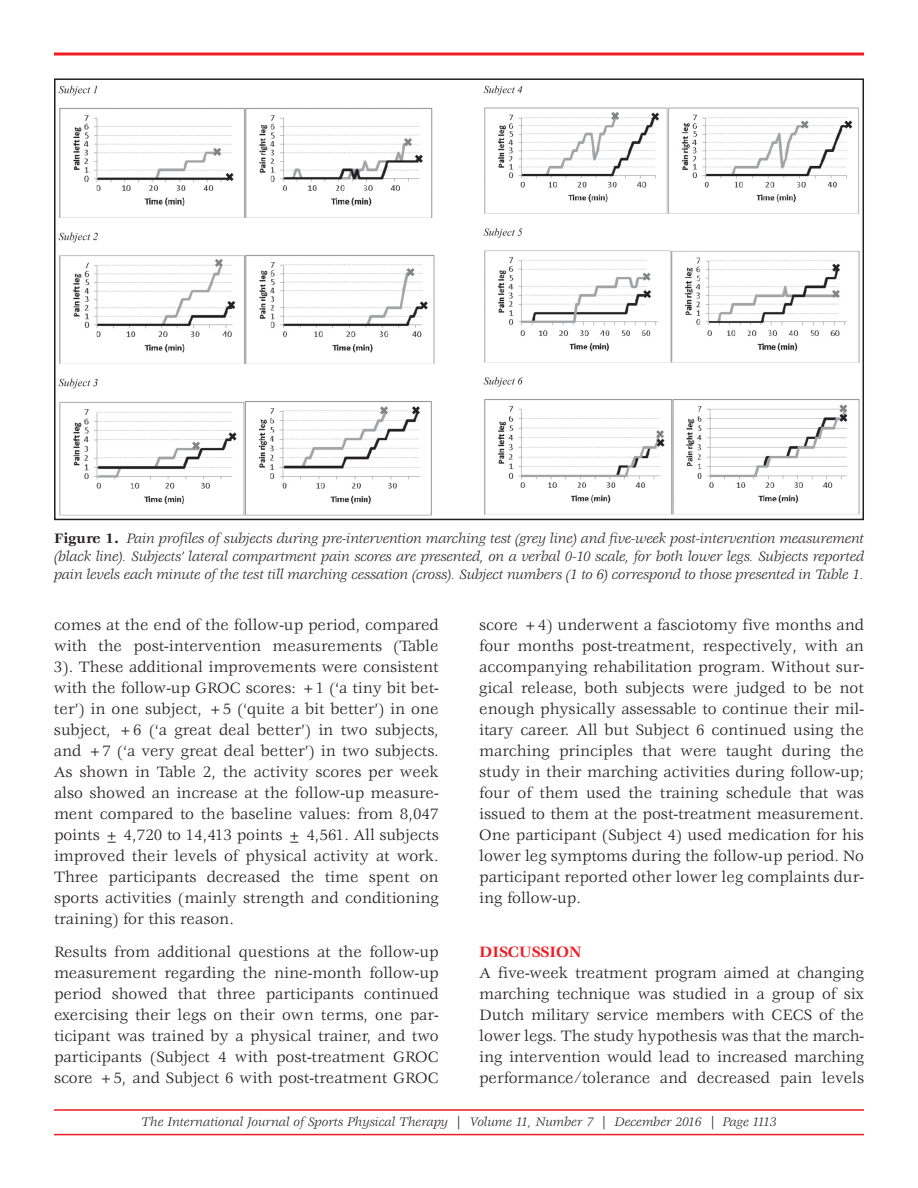
<style>
.page{position:relative;width:918px;height:1188px;background:#fff}
.page>*{position:absolute;margin:0;border:0;box-sizing:border-box;transform-origin:0 0}
.t1{font:16.5px/21px "Veljovic Std";color:#231f20;text-align:justify}
.t2{font:700 16.5px "Veljovic Std";color:#ee1d23}
.t3{font:italic 15px/18px "Veljovic Std";letter-spacing:-.005em;color:#231f20;text-align:justify}
.t4{font:italic 13.5px "Veljovic Std";color:#231f20}
.s1{font-weight:700;font-style:normal}
</style>
<div class="page">
<hr style="left:54px;top:1109px;width:810px;height:2px;background:#ee1d23">
<hr style="left:54px;top:1134px;width:810px;height:1px;background:#ee1d23">
<svg style="left:54px;top:52px;width:810px;height:4px;background:#f25559"></svg>
<img style="left:59px;top:85px;width:375px;height:430px">
<img style="left:484px;top:85px;width:376px;height:430px">
<div style="left:54px;top:78px;width:810px;height:442px;border:2px solid #231f20"></div>
<p class="t3" style="left:54px;top:530px;width:812px"><span class="s1">Figure 1.</span> Pain profiles of subjects during pre-intervention marching test (grey line) and five-week post-intervention measurement (black line). Subjects’ lateral compartment pain scores are presented, on a verbal 0-10 scale, for both lower legs. Subjects reported pain levels each minute of the test till marching cessation (cross). Subject numbers (1 to 6) correspond to those presented in Table 1.</p>
<p class="t1" style="left:54px;top:615px;width:386px">comes at the end of the follow-up period, compared with the post-intervention measurements (Table 3). These additional improvements were consistent with the follow-up GROC scores: +1 (‘a tiny bit bet&shy;ter’) in one subject, +5 (‘quite a bit better’) in one subject, +6 (‘a great deal better’) in two subjects, and +7 (‘a very great deal better’) in two subjects.<br>As shown in Table 2, the activity scores per week also showed an increase at the follow-up measure&shy;ment compared to the baseline values: from 8,047 points ± 4,720 to 14,413 points ± 4,561. All subjects improved their levels of physical activity at work.<br>Three participants decreased the time spent on sports activities (mainly strength and conditioning training) for this reason.</p>
<p class="t1" style="left:54px;top:942px;width:386px">Results from additional questions at the follow-up measurement regarding the nine-month follow-up period showed that three participants continued exercising their legs on their own terms, one par&shy;ticipant was trained by a physical trainer, and two participants (Subject 4 with post-treatment GROC score +5, and Subject 6 with post-treatment GROC</p>
<p class="t1" style="left:479px;top:615px;width:386px">score +4) underwent a fasciotomy five months and four months post-treatment, respectively, with an accompanying rehabilitation program. Without sur&shy;gical release, both subjects were judged to be not enough physically assessable to continue their mil&shy;itary career. All but Subject 6 continued using the marching principles that were taught during the study in their marching activities during follow-up; four of them used the training schedule that was issued to them at the post-treatment measurement.<br>One participant (Subject 4) used medication for his lower leg symptoms during the follow-up period. No participant reported other lower leg complaints dur&shy;ing follow-up.</p>
<p class="t2" style="left:479px;top:945px;width:104px">DISCUSSION</p>
<p class="t1" style="left:479px;top:963px;width:386px">A five-week treatment program aimed at changing marching technique was studied in a group of six Dutch military service members with CECS of the lower legs. The study hypothesis was that the march&shy;ing intervention would lead to increased marching performance/tolerance and decreased pain levels</p>
<p class="t4" style="left:141px;top:1117px;width:637px">The International Journal of Sports Physical Therapy | Volume 11, Number 7 | December 2016 | Page 1113</p>
</div>
